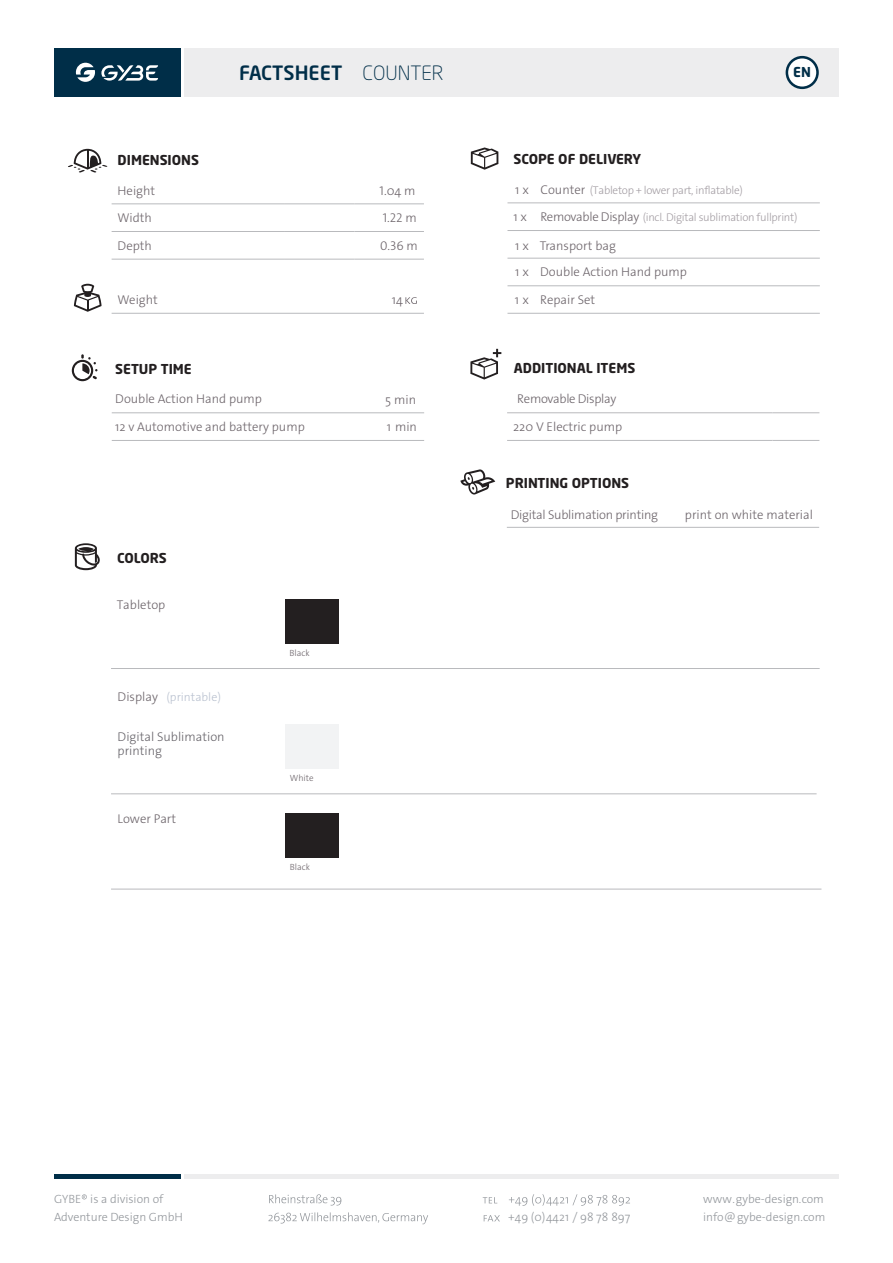
<style>
.page{position:relative;width:893px;height:1263px;background:#fff}
.page>*{position:absolute;margin:0;border:0;box-sizing:border-box;transform-origin:0 0}
.t1{font:500 19.5px "Neo Sans Std";color:#002e48}
.t2{font:700 13.5px "Neo Sans Std";color:#231f20}
.t3{font:700 13.5px "Neo Sans Std";color:#002e48}
.t4{font:300 12.75px/26.1px "The Sans Os F";color:#6c646a}
.t5{font:300 12.75px "The Sans Os F";letter-spacing:-.02em;color:#6c646a}
.t6{font:300 12.75px/13.5px "The Sans Os F";color:#67646a}
.t7{font:300 12.75px "The Sans Os F";letter-spacing:-.025em;color:#6c646a}
.t8{font:300 12px/18.1px "The Sans Os F";color:#93979c}
.t9{font:300 12px "The Sans Os F";color:#b9c1cf}
.t10{font:300 11.25px "The Sans Os F";letter-spacing:-.025em;color:#a39da3}
.t11{font:300 9px "The Sans Os F";color:#6c646a}
.s1{font-weight:300}
.s2{font-size:12.75px;color:#6c646a}
</style>
<div class="page">
<div style="left:54px;top:48px;width:126px;height:48px;background:#002e48"></div>
<div style="left:54px;top:1174px;width:126px;height:5px;background:#002e48"></div>
<div style="left:184px;top:48px;width:655px;height:48px;background:#ededee"></div>
<div style="left:184px;top:1174px;width:655px;height:5px;background:#ededee"></div>
<svg style="left:76px;top:63px;width:19px;height:19px"></svg>
<svg style="left:101px;top:65px;width:57px;height:16px"></svg>
<svg style="left:82px;top:1194px;width:5px;height:5px"></svg>
<svg style="left:269px;top:1194px;width:72px;height:11px"></svg>
<svg style="left:268px;top:1212px;width:160px;height:12px"></svg>
<svg style="left:483px;top:1194px;width:147px;height:12px"></svg>
<svg style="left:484px;top:1215px;width:16px;height:6px"></svg>
<hr style="left:112px;top:203px;width:172px;height:1px;background:#b9babd">
<hr style="left:284px;top:203px;width:71px;height:1px;background:#b9babd">
<hr style="left:355px;top:203px;width:69px;height:1px;background:#b9babd">
<hr style="left:112px;top:231px;width:172px;height:1px;background:#b9babd">
<hr style="left:284px;top:231px;width:71px;height:1px;background:#b9babd">
<hr style="left:355px;top:231px;width:69px;height:1px;background:#b9babd">
<hr style="left:112px;top:259px;width:172px;height:1px;background:#b9babd">
<hr style="left:284px;top:259px;width:71px;height:1px;background:#b9babd">
<hr style="left:355px;top:259px;width:69px;height:1px;background:#b9babd">
<svg style="left:68px;top:149px;width:39px;height:24px"></svg>
<svg style="left:74px;top:284px;width:28px;height:28px"></svg>
<hr style="left:112px;top:313px;width:312px;height:1px;background:#b9babd">
<svg style="left:405px;top:297px;width:12px;height:7px"></svg>
<svg style="left:72px;top:354px;width:26px;height:27px"></svg>
<hr style="left:112px;top:412px;width:312px;height:1px;background:#b9babd">
<hr style="left:112px;top:440px;width:312px;height:1px;background:#b9babd">
<div style="left:787px;top:57px;width:30px;height:31px;background:#fff;border-radius:50%"></div>
<div style="left:786px;top:56px;width:33px;height:33px;border:3px solid #002e48;border-radius:50%"></div>
<hr style="left:507px;top:527px;width:312px;height:1px;background:#b9babd">
<hr style="left:111px;top:668px;width:709px;height:1px;background:#b9babd">
<hr style="left:111px;top:793px;width:706px;height:1px;background:#b9babd">
<hr style="left:111px;top:889px;width:710px;height:1px;background:#b9babd">
<div style="left:285px;top:600px;width:53px;height:44px;background:#231f20"></div>
<svg style="left:75px;top:543px;width:25px;height:27px"></svg>
<svg style="left:460px;top:469px;width:35px;height:25px"></svg>
<div style="left:285px;top:813px;width:54px;height:45px;background:#231f20"></div>
<div style="left:285px;top:725px;width:53px;height:44px;background:#f2f3f4"></div>
<hr style="left:507px;top:202px;width:313px;height:1px;background:#b9babd">
<hr style="left:507px;top:230px;width:313px;height:1px;background:#b9babd">
<hr style="left:507px;top:258px;width:313px;height:1px;background:#b9babd">
<hr style="left:507px;top:285px;width:313px;height:1px;background:#b9babd">
<svg style="left:471px;top:147px;width:27px;height:23px"></svg>
<hr style="left:507px;top:440px;width:265px;height:1px;background:#b9babd">
<hr style="left:772px;top:440px;width:47px;height:1px;background:#b9babd">
<hr style="left:507px;top:412px;width:265px;height:1px;background:#b9babd">
<hr style="left:772px;top:412px;width:47px;height:1px;background:#b9babd">
<svg style="left:470px;top:349px;width:31px;height:31px"></svg>
<hr style="left:507px;top:313px;width:313px;height:1px;background:#b9babd">
<h1 class="t1" style="left:239px;top:61px;width:206px">FACTSHEET <span class="s1">COUNTER</span></h1>
<p class="t3" style="left:793px;top:64px;width:19px">EN</p>
<p class="t2" style="left:118px;top:152px;width:83px">DIMENSIONS</p>
<p class="t4" style="left:118px;top:177px;width:39px">Height</p>
<p class="t4" style="left:380px;top:177px;width:37px">1.04 m</p>
<p class="t4" style="left:118px;top:205px;width:36px">Width</p>
<p class="t4" style="left:383px;top:205px;width:35px">1.22 m</p>
<p class="t4" style="left:118px;top:233px;width:36px">Depth</p>
<p class="t4" style="left:380px;top:233px;width:39px">0.36 m</p>
<p class="t4" style="left:118px;top:287px;width:42px">Weight</p>
<p class="t4" style="left:392px;top:287px;width:13px">14</p>
<p class="t2" style="left:115px;top:360px;width:78px">SETUP TIME</p>
<p class="t4" style="left:115px;top:386px;width:148px">Double Action Hand pump</p>
<p class="t4" style="left:385px;top:386px;width:32px">5 min</p>
<p class="t4" style="left:115px;top:414px;width:191px">12 v Automotive and battery pump</p>
<p class="t4" style="left:387px;top:414px;width:32px">1 min</p>
<p class="t2" style="left:117px;top:549px;width:51px">COLORS</p>
<p class="t4" style="left:117px;top:592px;width:50px">Tabletop</p>
<p class="t9" style="left:118px;top:689px;width:105px"><span class="s2">Display</span> (printable)</p>
<p class="t6" style="left:118px;top:730px;width:109px">Digital Sublimation printing</p>
<p class="t4" style="left:118px;top:806px;width:60px">Lower Part</p>
<p class="t11" style="left:290px;top:647px;width:22px">Black</p>
<p class="t11" style="left:290px;top:772px;width:25px">White</p>
<p class="t11" style="left:290px;top:861px;width:22px">Black</p>
<p class="t2" style="left:513px;top:150px;width:129px">SCOPE OF DELIVERY</p>
<p class="t4" style="left:515px;top:176px;width:72px">1 x Counter</p>
<p class="t10" style="left:513px;top:210px;width:285px"><span class="s2">1 x Removable Display</span> (incl. Digital sublimation fullprint)</p>
<p class="t10" style="left:590px;top:183px;width:155px">(Tabletop + lower part, inflatable)</p>
<p class="t4" style="left:515px;top:233px;width:173px">1 x Transport bag<br>1 x Double Action Hand pump</p>
<p class="t4" style="left:515px;top:286px;width:82px">1 x Repair Set</p>
<p class="t2" style="left:514px;top:359px;width:123px">ADDITIONAL ITEMS</p>
<p class="t7" style="left:517px;top:391px;width:101px">Removable Display</p>
<p class="t4" style="left:513px;top:414px;width:111px">220 V Electric pump</p>
<p class="t2" style="left:506px;top:475px;width:125px">PRINTING OPTIONS</p>
<p class="t5" style="left:511px;top:507px;width:149px">Digital Sublimation printing</p>
<p class="t4" style="left:685px;top:502px;width:130px">print on white material</p>
<p class="t8" style="left:54px;top:1190px;width:130px">GYBE is a division of<br>Adventure Design GmbH</p>
<p class="t8" style="left:703px;top:1190px;width:122px">www.gybe-design.com</p>
<p class="t8" style="left:508px;top:1208px;width:124px">+49 (0)4421 / 98 78 897</p>
<p class="t8" style="left:703px;top:1208px;width:124px">info@gybe-design.com</p>
</div>
